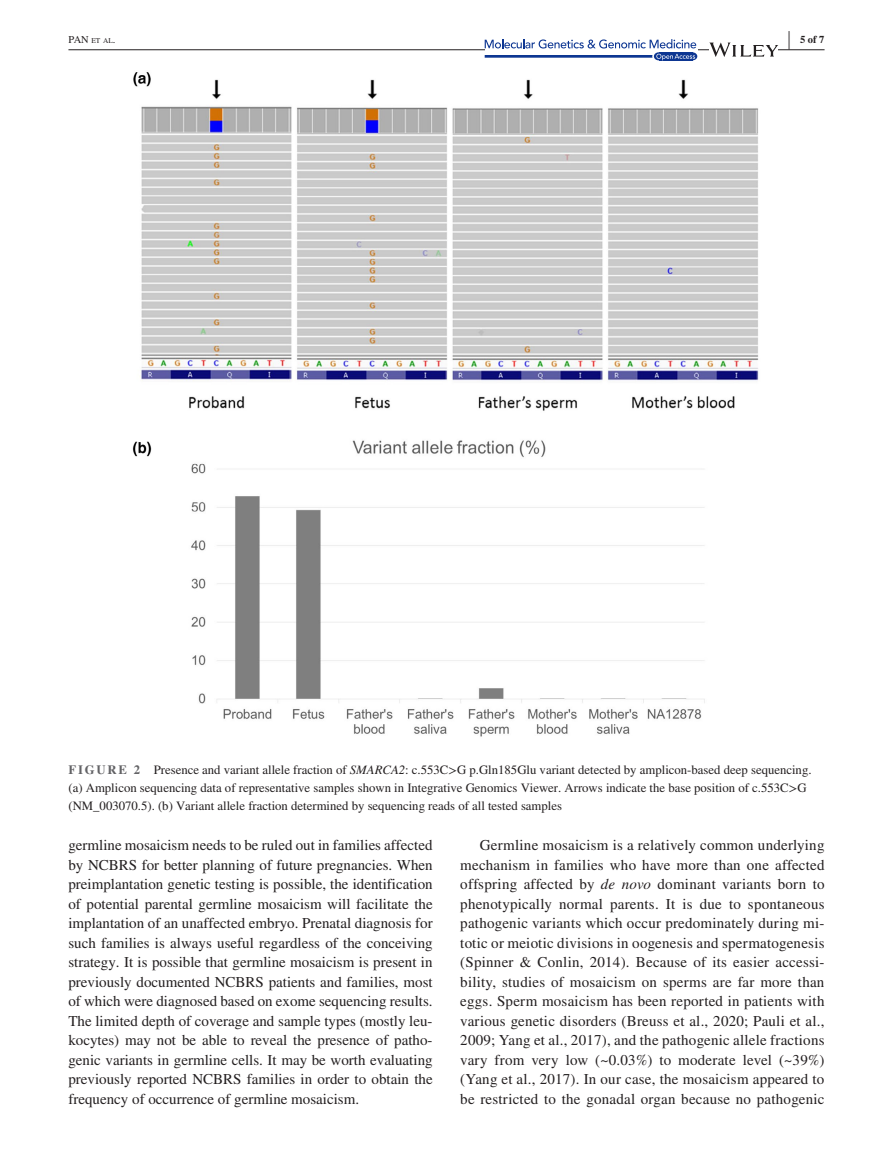
<style>
.page{position:relative;width:893px;height:1174px;background:#fff}
.page>*{position:absolute;margin:0;border:0;box-sizing:border-box;transform-origin:0 0}
.t1{font:700 25.95px "STIX";color:#231f20;scale:.36 1}
.t2{font:15px/19.5px "STIX";color:#231f20;text-align:justify}
.t3{font:12.75px/18px "STIX";color:#231f20}
.t4{font:10.5px "STIX";color:#231f20}
.t5{font:700 10.5px "STIX";color:#231f20}
.s1{font-size:7.35px}
.s2{font-weight:700;color:#636366}
.s3{font-style:italic}
</style>
<div class="page">
<hr style="left:68px;top:49px;width:756px;height:1px;background:#231f20">
<svg style="left:485px;top:39px;width:211px;height:21px"></svg>
<svg style="left:709px;top:43px;width:69px;height:14px"></svg>
<img style="left:132px;top:72px;width:627px;height:665px">
<h1 class="t1" style="left:788px;top:24px;width:7px">|</h1>
<p class="t4" style="left:68px;top:32px;width:49px">PAN <span class="s1">et al</span>.</p>
<p class="t5" style="left:800px;top:33px;width:26px">5 of 7</p>
<p class="t3" style="left:68px;top:761px;width:745px"><span class="s2">FIGURE 2</span> Presence and variant allele fraction of <span class="s3">SMARCA2</span>: c.553C&gt;G p.Gln185Glu variant detected by amplicon-based deep sequencing. (a) Amplicon sequencing data of representative samples shown in Integrative Genomics Viewer. Arrows indicate the base position of c.553C&gt;G (NM_003070.5). (b) Variant allele fraction determined by sequencing reads of all tested samples</p>
<p class="t2" style="left:68px;top:836px;width:366px">germline mosaicism needs to be ruled out in families affected by NCBRS for better planning of future pregnancies. When preimplantation genetic testing is possible, the identification of potential parental germline mosaicism will facilitate the implantation of an unaffected embryo. Prenatal diagnosis for such families is always useful regardless of the conceiving strategy. It is possible that germline mosaicism is present in previously documented NCBRS patients and families, most of which were diagnosed based on exome sequencing results.<br>The limited depth of coverage and sample types (mostly leu&shy;kocytes) may not be able to reveal the presence of patho&shy;genic variants in germline cells. It may be worth evaluating previously reported NCBRS families in order to obtain the frequency of occurrence of germline mosaicism.</p>
<p class="t2" style="left:460px;top:836px;width:366px;text-indent:20px">Germline mosaicism is a relatively common underlying mechanism in families who have more than one affected offspring affected by <span class="s3">de novo</span> dominant variants born to phenotypically normal parents. It is due to spontaneous pathogenic variants which occur predominately during mi&shy;totic or meiotic divisions in oogenesis and spermatogenesis (Spinner &amp; Conlin, 2014). Because of its easier accessi&shy;bility, studies of mosaicism on sperms are far more than eggs. Sperm mosaicism has been reported in patients with various genetic disorders (Breuss et al., 2020; Pauli et al., 2009; Yang et al., 2017), and the pathogenic allele fractions vary from very low (~0.03%) to moderate level (~39%) (Yang et al., 2017). In our case, the mosaicism appeared to be restricted to the gonadal organ because no pathogenic</p>
</div>
